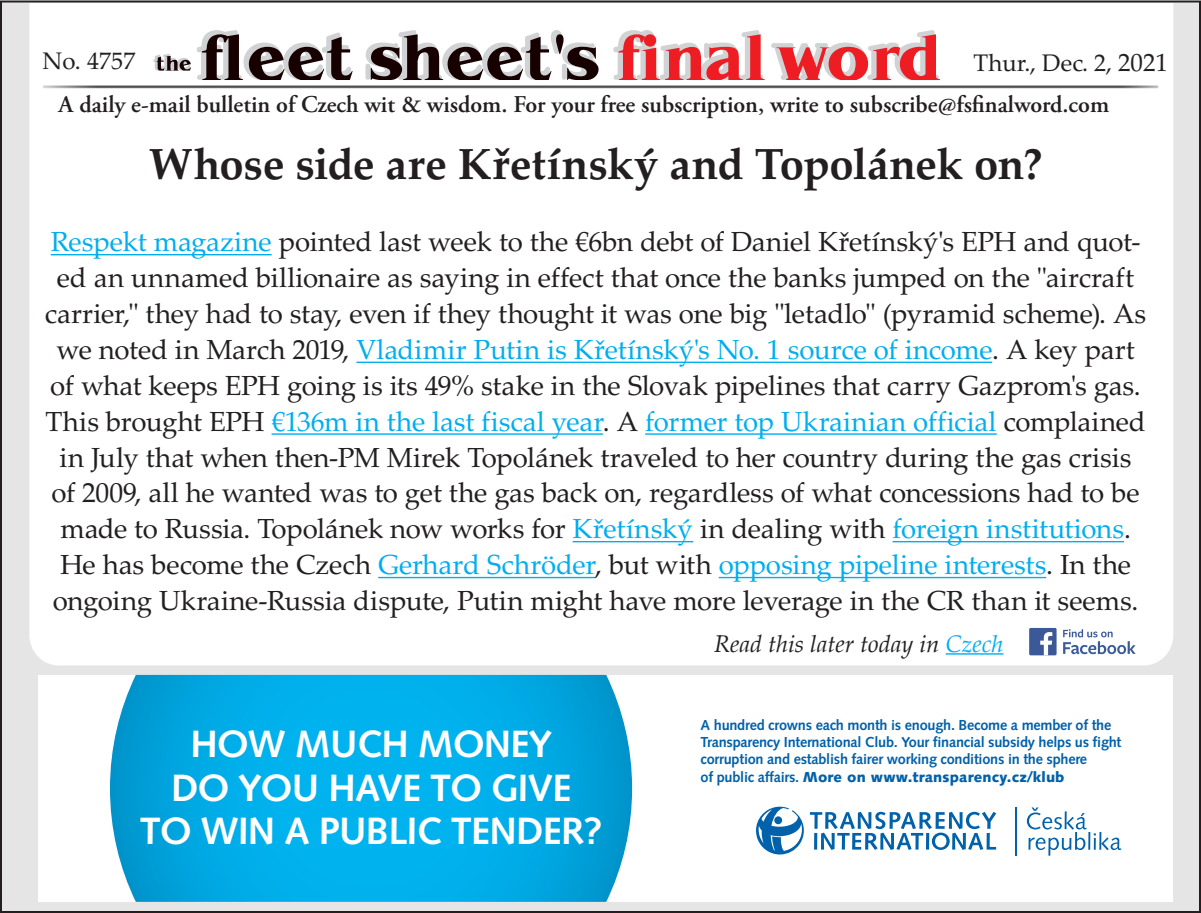
<style>
.page{position:relative;width:1201px;height:913px;background:#fff}
.page>*{position:absolute;margin:0;border:0;box-sizing:border-box;transform-origin:0 0}
.t1{font:700 43.6px "Palatino LTCE";letter-spacing:-.005em;color:#231f20}
.t2{font:700 38px/43.6px "Syntax CE";letter-spacing:-.02em;color:#fff;text-align:center}
.t3{font:27.6px/35.8px "Palatino LTCE";letter-spacing:-.01em;color:#231f20;text-align:center}
.t4{font:600 24px "Adobe Garamond Pro";color:#231f20}
.t5{font:italic 24px "Palatino";color:#231f20}
.t6{font:24px "Palatino LTCE";letter-spacing:.005em;color:#231f20}
.t7{font:700 14.4px/17.4px "Syntax CE";letter-spacing:-.015em;color:#0161aa}
.s1{font-size:25px}
.s2{color:#00aeef}
.s3{font-weight:900}
</style>
<div class="page">
<div style="left:1px;top:1px;width:1198px;height:910px;background:#e5e5e5"></div>
<div style="left:28px;top:1px;width:1146px;height:665px;background:#fff"></div>
<img style="left:40px;top:83px;width:1120px;height:7px">
<svg style="left:153px;top:30px;width:446px;height:50px;background:#aaa3a4"></svg>
<svg style="left:611px;top:30px;width:328px;height:50px;background:#eda0a3"></svg>
<hr style="left:945px;top:653px;width:58px;height:1px;background:#00aeef">
<svg style="left:1062px;top:629px;width:73px;height:25px;background:#c8d1e2"></svg>
<div style="left:1028px;top:627px;width:28px;height:28px;background:#3b5998;border-radius:2px"></div>
<svg style="left:1040px;top:632px;width:12px;height:23px"></svg>
<hr style="left:51px;top:254px;width:220px;height:1px;background:#00aeef">
<hr style="left:356px;top:361px;width:636px;height:2px;background:#00aeef">
<hr style="left:271px;top:433px;width:331px;height:1px;background:#00aeef">
<hr style="left:645px;top:433px;width:351px;height:1px;background:#00aeef">
<hr style="left:572px;top:541px;width:121px;height:1px;background:#00aeef">
<hr style="left:892px;top:541px;width:231px;height:1px;background:#00aeef">
<hr style="left:378px;top:576px;width:217px;height:2px;background:#00aeef">
<hr style="left:718px;top:576px;width:328px;height:2px;background:#00aeef">
<div style="left:38px;top:674px;width:1134px;height:227px;background:#fff"></div>
<svg style="left:110px;top:674px;width:522px;height:227px;background:#0daee6"></svg>
<svg style="left:756px;top:806px;width:47px;height:48px"></svg>
<hr style="left:1015px;top:807px;width:1px;height:48px;background:#0161aa">
<svg style="left:1026px;top:807px;width:95px;height:48px"></svg>
<svg style="left:809px;top:811px;width:187px;height:38px"></svg>
<p class="t6" style="left:42px;top:47px;width:94px">No. 4757</p>
<p class="t6" style="left:973px;top:49px;width:196px">Thur., Dec. 2, <span class="s1">2021</span></p>
<p class="t4" style="left:59px;top:90px;width:1051px">A daily e-mail bulletin of Czech wit &amp; wisdom. For your free subscription, write to subscribe@fsfinalword.com</p>
<p class="t1" style="left:149px;top:138px;width:894px">Whose side are Křetínský and Topolánek on?</p>
<p class="t3" style="left:45px;top:224px;width:1102px"><span class="s2">Respekt magazine</span> pointed last week to the €6bn debt of Daniel Křetínský's EPH and quot&shy;ed an unnamed billionaire as saying in effect that once the banks jumped on the "aircraft carrier," they had to stay, even if they thought it was one big "letadlo" (pyramid scheme). As we noted in March 2019, <span class="s2">Vladimir Putin is Křetínský's No. 1 source of income</span>. A key part of what keeps EPH going is its 49% stake in the Slovak pipelines that carry Gazprom's gas.<br>This brought EPH <span class="s2">€136m in the last fiscal year</span>. A <span class="s2">former top Ukrainian official</span> complained in July that when then-PM Mirek Topolánek traveled to her country during the gas crisis of 2009, all he wanted was to get the gas back on, regardless of what concessions had to be made to Russia. Topolánek now works for <span class="s2">Křetínský</span> in dealing with <span class="s2">foreign institutions</span>.<br>He has become the Czech <span class="s2">Gerhard Schröder</span>, but with <span class="s2">opposing pipeline interests</span>. In the ongoing Ukraine-Russia dispute, Putin might have more leverage in the CR than it seems.</p>
<p class="t5" style="left:714px;top:623px;width:291px">Read this later today in <span class="s2">Czech</span></p>
<p class="t2" style="left:140px;top:722px;width:464px">How mucH money<br>do you Have to give<br>to win a public tender?</p>
<p class="t7" style="left:700px;top:715px;width:422px">a hundred crowns each month is enough. become a member of the transparency international club. your financial subsidy helps us fight corruption and establish fairer working conditions in the sphere<br>of public affairs. <span class="s3">More on www.transparency.cz/klub</span></p>
</div>
